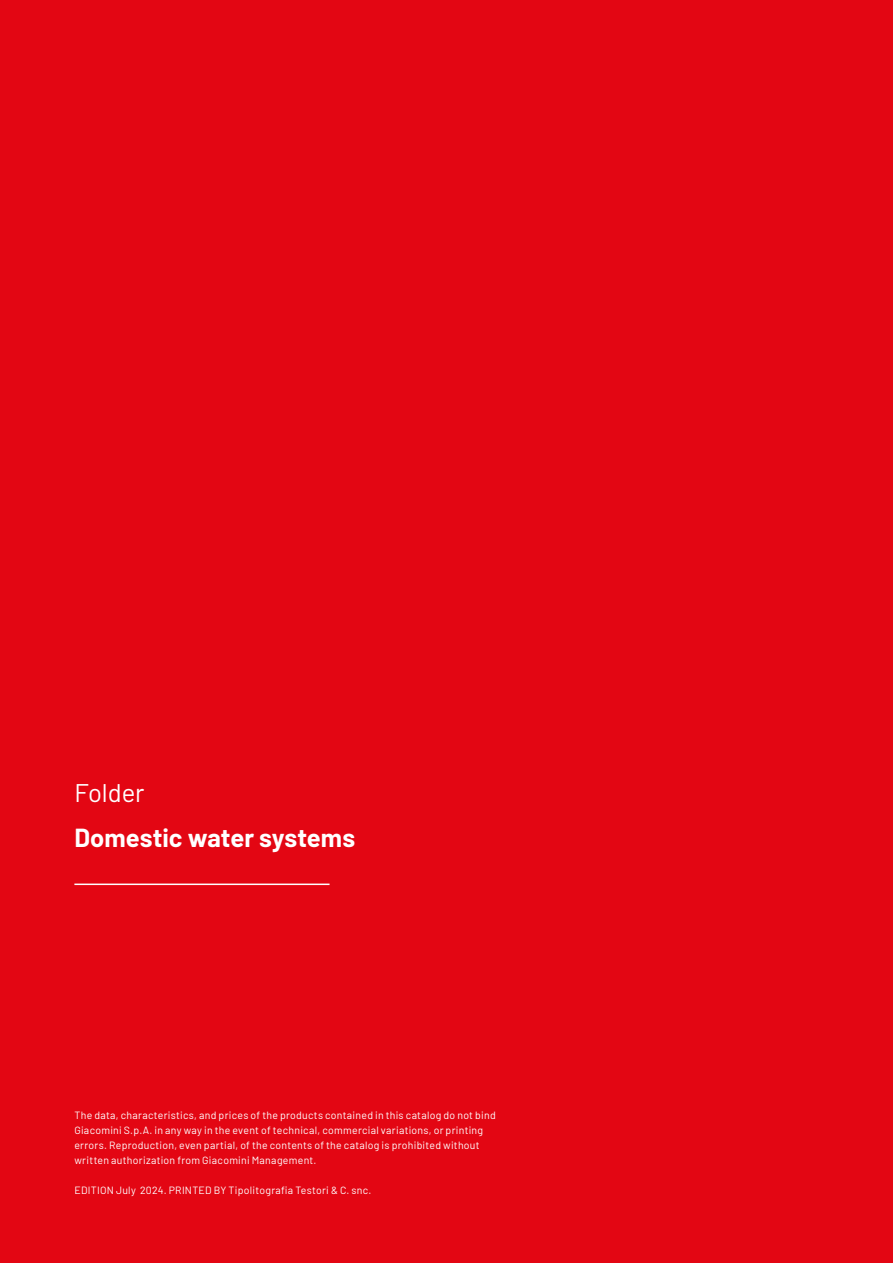
<style>
.page{position:relative;width:893px;height:1263px;background:#e30613}
.page>*{position:absolute;margin:0;border:0;box-sizing:border-box;transform-origin:0 0}
.t1{font:700 25.5px "Barlow";color:#fff}
.t2{font:25.5px "Barlow";color:#fff}
.t3{font:10.5px/15px "Barlow";letter-spacing:.025em;color:#fff}
</style>
<div class="page">
<hr style="left:74px;top:883px;width:256px;height:2px;background:#fff">
<h1 class="t2" style="left:74px;top:774px;width:72px">Folder</h1>
<h1 class="t1" style="left:74px;top:819px;width:282px">Domestic water systems</h1>
<p class="t3" style="left:74px;top:1107px;width:423px">The data, characteristics, and prices of the products contained in this catalog do not bind Giacomini S.p.A. in any way in the event of technical, commercial variations, or printing errors. Reproduction, even partial, of the contents of the catalog is prohibited without written authorization from Giacomini Management.</p>
<p class="t3" style="left:74px;top:1182px;width:299px">EDITION July 2024. PRINTED BY Tipolitografia Testori &amp; C. snc.</p>
</div>
